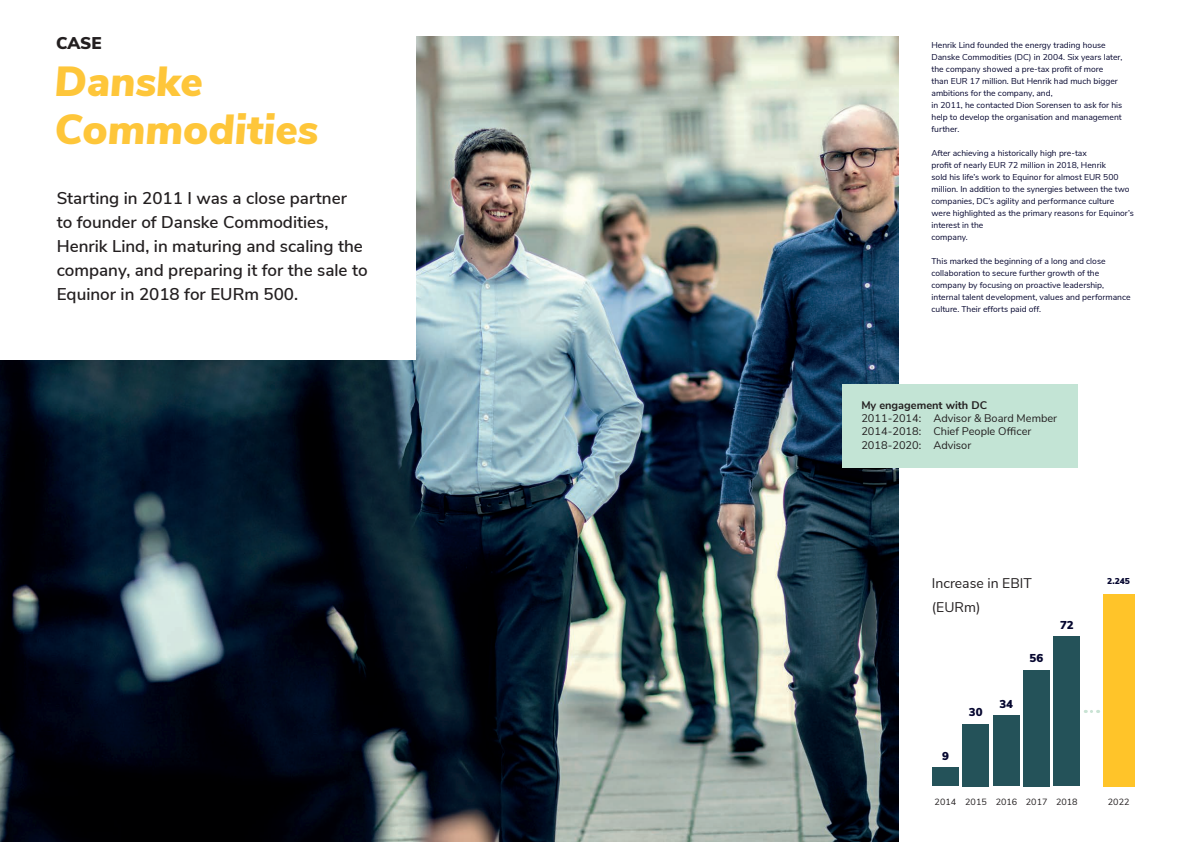
<style>
.page{position:relative;width:1191px;height:842px;background:#fff}
.page>*{position:absolute;margin:0;border:0;box-sizing:border-box;transform-origin:0 0}
.H1__59_pt{font:italic 900 42px "Nunito Sans";color:#fec63a}
.Intro__17_pt{font:600 17px/24px "Nunito Sans";color:#231f20}
.Intro__17_pt-2{font:900 17px "Nunito Sans";color:#231f20}
.Body__14_pt{font:14px "Nunito Sans";color:#231f20}
.Graph_number_01{font:900 11.4px "Nunito Sans";color:#05062f}
.Body__11_pt{font:11px "Nunito Sans";color:#231f20}
.Body__11_pt-2{font:700 11px "Nunito Sans";color:#231f20}
.Body__11_pt-3{font:9px "Nunito Sans";color:#231f20}
.Body_01{font:8.5px/12px "Nunito Sans";color:#05062f}
.Graph_number_01-2{font:900 8.5px "Nunito Sans";color:#05062f}
</style>
<div class="page">
<img style="left:0;top:36px;width:899px;height:806px">
<div style="left:0;top:14px;width:415px;height:346px;background:#fff"></div>
<div style="left:842px;top:384px;width:236px;height:83px;background:#c3e4d5"></div>
<div style="left:1053px;top:637px;width:26px;height:149px;background:#245259"></div>
<div style="left:1103px;top:594px;width:31px;height:192px;background:#ffc429"></div>
<div style="left:1023px;top:670px;width:26px;height:116px;background:#245259"></div>
<div style="left:993px;top:716px;width:26px;height:70px;background:#245259"></div>
<div style="left:962px;top:724px;width:27px;height:62px;background:#245259"></div>
<div style="left:932px;top:767px;width:26px;height:19px;background:#245259"></div>
<svg style="left:1085px;top:710px;width:13px;height:3px"></svg>
<p class="Intro__17_pt-2" style="left:56px;top:30px;width:47px">CASE</p>
<p class="H1__59_pt" style="left:55px;top:50px;width:150px">Danske</p>
<p class="H1__59_pt" style="left:55px;top:98px;width:265px">Commodities</p>
<p class="Intro__17_pt" style="left:57px;top:185px;width:312px">Starting in 2011 I was a close partner<br>to founder of Danske Commodities, Henrik Lind, in maturing and scaling the company, and preparing it for the sale to Equinor in 2018 for EURm 500.</p>
<p class="Body_01" style="left:931px;top:39px;width:192px">Henrik Lind founded the energy trading house Danske Commodities (DC) in 2004. Six years later, the company showed a pre-tax profit of more than EUR 17 million. But Henrik had much bigger ambitions for the company, and,</p>
<p class="Body_01" style="left:931px;top:99px;width:192px;text-align:justify">in 2011, he contacted Dion Sorensen to ask for his help to develop the organisation and management further.</p>
<p class="Body_01" style="left:931px;top:147px;width:157px">After achieving a historically high pre-tax</p>
<p class="Body_01" style="left:931px;top:159px;width:204px">profit of nearly EUR 72 million in 2018, Henrik<br>sold his life’s work to Equinor for almost EUR 500 million. In addition to the synergies between the two companies, DC’s agility and performance culture were highlighted as the primary reasons for Equinor’s interest in the</p>
<p class="Body_01" style="left:931px;top:231px;width:38px">company.</p>
<p class="Body_01" style="left:931px;top:255px;width:201px">This marked the beginning of a long and close collaboration to secure further growth of the company by focusing on proactive leadership, internal talent development, values and performance culture. Their efforts paid off.</p>
<p class="Body__11_pt-2" style="left:861px;top:397px;width:127px">My engagement with DC</p>
<p class="Body__11_pt" style="left:861px;top:410px;width:197px">2011-2014: Advisor &amp; Board Member</p>
<p class="Body__11_pt" style="left:861px;top:424px;width:171px">2014-2018: Chief People Officer</p>
<p class="Body__11_pt" style="left:861px;top:437px;width:111px">2018-2020: Advisor</p>
<p class="Body__14_pt" style="left:932px;top:573px;width:101px">Increase in EBIT</p>
<p class="Body__14_pt" style="left:932px;top:597px;width:50px">(EURm)</p>
<p class="Graph_number_01" style="left:942px;top:747px;width:8px">9</p>
<p class="Graph_number_01" style="left:969px;top:704px;width:15px">30</p>
<p class="Graph_number_01" style="left:999px;top:696px;width:15px">34</p>
<p class="Graph_number_01" style="left:1029px;top:650px;width:15px">56</p>
<p class="Graph_number_01" style="left:1060px;top:617px;width:15px">72</p>
<p class="Graph_number_01-2" style="left:1107px;top:574px;width:24px">2.245</p>
<p class="Body__11_pt-3" style="left:934px;top:796px;width:23px">2014</p>
<p class="Body__11_pt-3" style="left:965px;top:796px;width:23px">2015</p>
<p class="Body__11_pt-3" style="left:995px;top:796px;width:23px">2016</p>
<p class="Body__11_pt-3" style="left:1026px;top:796px;width:23px">2017</p>
<p class="Body__11_pt-3" style="left:1056px;top:796px;width:23px">2018</p>
<p class="Body__11_pt-3" style="left:1107px;top:796px;width:23px">2022</p>
</div>
